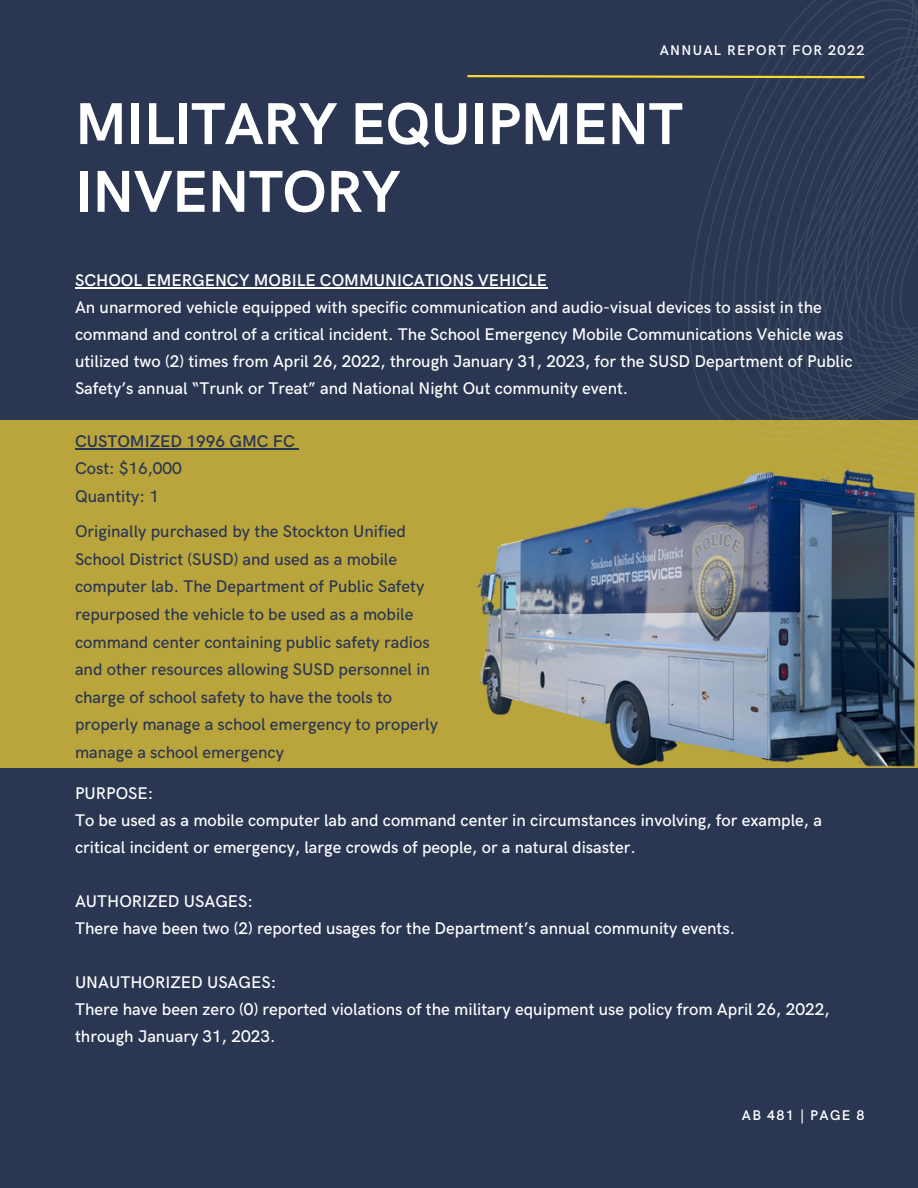
<style>
.page{position:relative;width:918px;height:1188px;background:#2a3652}
.page>*{position:absolute;margin:0;border:0;box-sizing:border-box;transform-origin:0 0}
.t1{font:700 59.25px/67.8px "HK Grotesk";letter-spacing:-.01em;color:#fff}
.t2{font:500 16.95px/27px "HK Grotesk";color:#fff}
.t3{font:500 16.95px/27.6px "HK Grotesk";color:#2a3652}
.t4{font:600 16.95px "HK Grotesk";color:#fff}
.t5{font:600 16.95px "HK Grotesk";color:#2a3652}
.t6{font:600 14.1px "HK Grotesk";letter-spacing:.09em;color:#fff}
</style>
<div class="page">
<div style="left:0;top:420px;width:918px;height:348px;background:#baa53d"></div>
<hr style="left:75px;top:288px;width:472px;height:1px;background:#fff">
<svg style="left:688px;top:0;width:230px;height:469px"></svg>
<svg style="left:467px;top:74px;width:400px;height:5px"></svg>
<hr style="left:75px;top:448px;width:220px;height:2px;background:#2a3652">
<img style="left:477px;top:469px;width:441px;height:298px">
<p class="t6" style="left:660px;top:42px;width:206px">ANNUAL REPORT FOR 2022</p>
<h1 class="t1" style="left:75px;top:92px;width:609px">MILITARY EQUIPMENT<br>INVENTORY</h1>
<p class="t4" style="left:75px;top:271px;width:474px">SCHOOL EMERGENCY MOBILE COMMUNICATIONS VEHICLE</p>
<p class="t2" style="left:75px;top:295px;width:779px">An unarmored vehicle equipped with specific communication and audio-visual devices to assist in the command and control of a critical incident. The School Emergency Mobile Communications Vehicle was utilized two (2) times from April 26, 2022, through January 31, 2023, for the SUSD Department of Public Safety’s annual “Trunk or Treat” and National Night Out community event.</p>
<p class="t5" style="left:75px;top:432px;width:221px">CUSTOMIZED 1996 GMC FC</p>
<p class="t3" style="left:75px;top:456px;width:108px">Cost: $16,000<br>Quantity: 1</p>
<p class="t3" style="left:75px;top:518px;width:365px">Originally purchased by the Stockton Unified School District (SUSD) and used as a mobile computer lab. The Department of Public Safety repurposed the vehicle to be used as a mobile command center containing public safety radios and other resources allowing SUSD personnel in charge of school safety to have the tools to properly manage a school emergency to properly manage a school emergency</p>
<p class="t2" style="left:75px;top:781px;width:748px">PURPOSE:<br>To be used as a mobile computer lab and command center in circumstances involving, for example, a critical incident or emergency, large crowds of people, or a natural disaster.</p>
<p class="t2" style="left:75px;top:889px;width:662px">AUTHORIZED USAGES:<br>There have been two (2) reported usages for the Department’s annual community events.</p>
<p class="t2" style="left:75px;top:970px;width:756px">UNAUTHORIZED USAGES:<br>There have been zero (0) reported violations of the military equipment use policy from April 26, 2022, through January 31, 2023.</p>
<p class="t6" style="left:742px;top:1108px;width:124px">AB 481 | PAGE 8</p>
</div>
